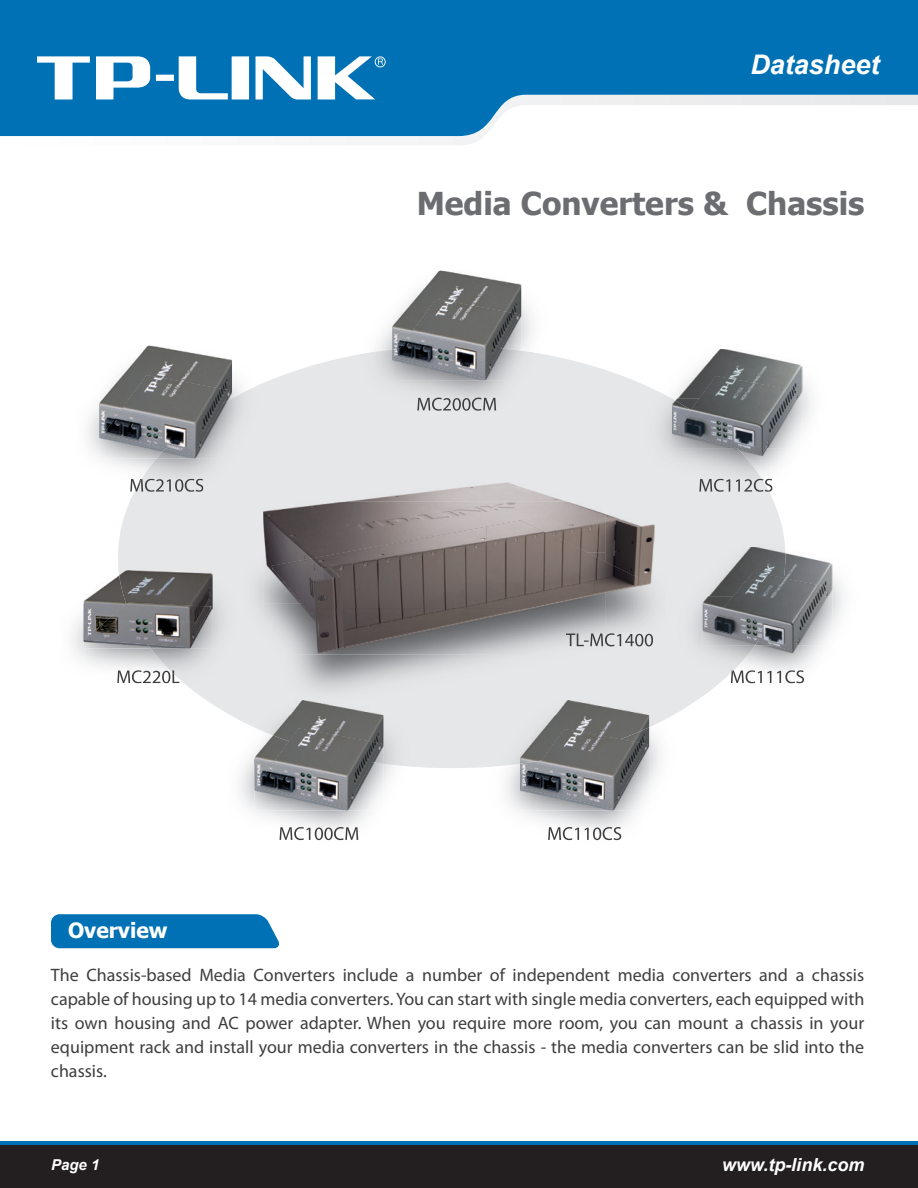
<style>
.page{position:relative;width:918px;height:1188px;background:#fff}
.page>*{position:absolute;margin:0;border:0;box-sizing:border-box;transform-origin:0 0}
.t1{font:700 31.5px "Tahoma";color:#6c6d70}
.t2{font:italic 700 27px "Arial";color:#fff}
.t3{font:700 21px "Tahoma";color:#fff}
.t4{font:18px/24px "Myriad";color:#3e3e3f;text-align:justify}
.t5{font:italic 700 18px "Arial";color:#fff}
.t6{font:italic 700 15px "Arial";color:#fff}
</style>
<div class="page">
<div style="left:0;top:1141px;width:918px;height:47px;background:#0071b4"></div>
<div style="left:0;top:1145px;width:918px;height:43px;background:#231f20"></div>
<svg style="left:0;top:136px;width:484px;height:9px"></svg>
<svg style="left:0;top:0;width:918px;height:136px;background:#2887bf"></svg>
<div style="left:51px;top:914px;width:228px;height:34px;background:#0071b4"></div>
<div style="left:118px;top:346px;width:667px;height:422px;background:#e6e7e9;border-radius:50%"></div>
<img style="left:491px;top:715px;width:182px;height:52px">
<img style="left:548px;top:827px;width:73px;height:13px">
<img style="left:214px;top:705px;width:198px;height:62px">
<img style="left:280px;top:827px;width:78px;height:13px">
<img style="left:131px;top:381px;width:137px;height:117px">
<svg style="left:130px;top:479px;width:4px;height:13px"></svg>
<img style="left:134px;top:479px;width:69px;height:13px">
<img style="left:254px;top:764px;width:129px;height:47px">
<img style="left:254px;top:715px;width:129px;height:49px">
<img style="left:255px;top:728px;width:127px;height:80px">
<img style="left:520px;top:764px;width:129px;height:47px">
<img style="left:520px;top:715px;width:129px;height:49px">
<img style="left:521px;top:729px;width:127px;height:80px">
<img style="left:378px;top:270px;width:154px;height:80px">
<img style="left:358px;top:350px;width:198px;height:60px">
<img style="left:417px;top:398px;width:79px;height:13px">
<img style="left:392px;top:271px;width:129px;height:78px">
<img style="left:392px;top:349px;width:129px;height:31px">
<img style="left:393px;top:299px;width:127px;height:79px">
<img style="left:257px;top:524px;width:417px;height:191px">
<img style="left:230px;top:694px;width:191px;height:21px">
<img style="left:343px;top:482px;width:224px;height:20px">
<img style="left:263px;top:482px;width:5px;height:16px">
<img style="left:263px;top:502px;width:98px;height:101px">
<img style="left:361px;top:502px;width:245px;height:50px">
<img style="left:606px;top:514px;width:48px;height:140px">
<img style="left:508px;top:552px;width:98px;height:102px">
<img style="left:263px;top:603px;width:245px;height:51px">
<img style="left:566px;top:633px;width:87px;height:13px">
<img style="left:271px;top:546px;width:108px;height:62px">
<img style="left:379px;top:526px;width:108px;height:82px">
<img style="left:487px;top:520px;width:108px;height:88px">
<img style="left:595px;top:556px;width:54px;height:38px">
<img style="left:306px;top:608px;width:223px;height:44px">
<img style="left:118px;top:568px;width:104px;height:124px">
<img style="left:117px;top:670px;width:63px;height:13px">
<svg style="left:170px;top:670px;width:10px;height:9px"></svg>
<img style="left:83px;top:570px;width:36px;height:78px">
<img style="left:119px;top:570px;width:94px;height:78px">
<img style="left:84px;top:603px;width:127px;height:44px">
<svg style="left:37px;top:56px;width:349px;height:43px"></svg>
<img style="left:99px;top:346px;width:133px;height:112px">
<img style="left:157px;top:398px;width:75px;height:60px">
<img style="left:103px;top:375px;width:127px;height:80px">
<img style="left:702px;top:547px;width:131px;height:49px">
<img style="left:831px;top:596px;width:2px;height:49px">
<img style="left:755px;top:650px;width:71px;height:34px">
<img style="left:702px;top:596px;width:6px;height:49px">
<img style="left:702px;top:645px;width:53px;height:50px">
<img style="left:731px;top:670px;width:73px;height:13px">
<img style="left:708px;top:572px;width:82px;height:78px">
<img style="left:790px;top:579px;width:41px;height:72px">
<img style="left:672px;top:349px;width:131px;height:99px">
<img style="left:672px;top:399px;width:3px;height:49px">
<img style="left:672px;top:448px;width:100px;height:50px">
<svg style="left:769px;top:479px;width:3px;height:13px"></svg>
<img style="left:699px;top:479px;width:70px;height:13px">
<img style="left:675px;top:376px;width:83px;height:78px">
<img style="left:758px;top:384px;width:41px;height:71px">
<h2 class="t2" style="left:750px;top:47px;width:131px">Datasheet</h2>
<h1 class="t1" style="left:417px;top:181px;width:449px">Media Converters &amp; Chassis</h1>
<p class="t3" style="left:68px;top:916px;width:101px">Overview</p>
<p class="t4" style="left:51px;top:963px;width:815px">The Chassis-based Media Converters include a number of independent media converters and a chassis capable of housing up to 14 media converters. You can start with single media converters, each equipped with its own housing and AC power adapter. When you require more room, you can mount a chassis in your equipment rack and install your media converters in the chassis - the media converters can be slid into the chassis.</p>
<p class="t6" style="left:51px;top:1155px;width:50px">Page 1</p>
<p class="t5" style="left:722px;top:1153px;width:144px">www.tp-link.com</p>
</div>
